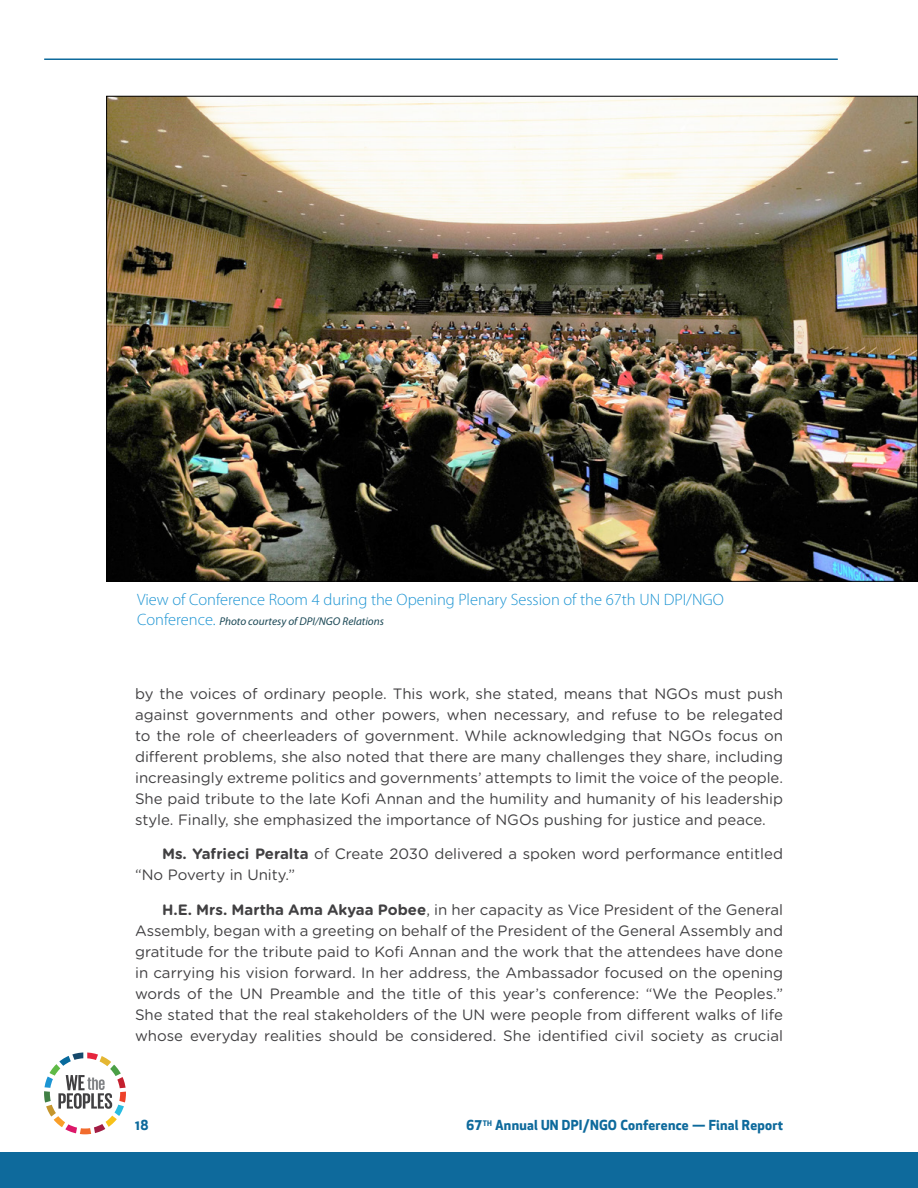
<style>
.page{position:relative;width:918px;height:1188px;background:#fff}
.page>*{position:absolute;margin:0;border:0;box-sizing:border-box;transform-origin:0 0}
.t1{font:300 16.5px "Myriad Pro";color:#1e95d3}
.t2{font:15px/21px "Gotham Rounded";color:#414042}
.t3{font:700 13.5px "Apex New";letter-spacing:.02em;color:#0e6a9c}
.t4{font:italic 11.25px "Myriad Pro";color:#1b4855}
.s1{font-weight:300;font-style:normal;font-size:16.5px;color:#1e95d3}
.s2{font-weight:700}
.s3{font-family:"TT Wellingtons";font-weight:800}
</style>
<div class="page">
<div style="left:0;top:1152px;width:918px;height:36px;background:#0e6a9c"></div>
<svg style="left:44px;top:1052px;width:82px;height:82px"></svg>
<hr style="left:44px;top:58px;width:794px;height:2px;background:#0e6a9c">
<img style="left:108px;top:98px;width:808px;height:482px">
<p class="t1" style="left:137px;top:590px;width:588px">View of Conference Room 4 during the Opening Plenary Session of the 67th UN DPI/NGO</p>
<p class="t4" style="left:137px;top:615px;width:248px"><span class="s1">Conference.</span> Photo courtesy of DPI/NGO Relations</p>
<p class="t2" style="left:135px;top:682px;width:650px">by the voices of ordinary people. This work, she stated, means that NGOs must push against governments and other powers, when necessary, and refuse to be relegated to the role of cheerleaders of government. While acknowledging that NGOs focus on different problems, she also noted that there are many challenges they share, including increasingly extreme politics and governments’ attempts to limit the voice of the people.<br>She paid tribute to the late Kofi Annan and the humility and humanity of his leadership style. Finally, she emphasized the importance of NGOs pushing for justice and peace.</p>
<p class="t2" style="left:135px;top:843px;width:650px;text-indent:27px"><span class="s2">Ms. Yafrieci Peralta</span> of Create 2030 delivered a spoken word performance entitled “No Poverty in Unity.”</p>
<p class="t2" style="left:135px;top:898px;width:650px;text-align:justify;text-indent:27px"><span class="s2">H.E. Mrs. Martha Ama Akyaa Pobee</span>, in her capacity as Vice President of the General Assembly, began with a greeting on behalf of the President of the General Assembly and gratitude for the tribute paid to Kofi Annan and the work that the attendees have done in carrying his vision forward. In her address, the Ambassador focused on the opening words of the UN Preamble and the title of this year’s conference: “We the Peoples.” She stated that the real stakeholders of the UN were people from different walks of life whose everyday realities should be considered. She identified civil society as crucial</p>
<p class="t3" style="left:135px;top:1116px;width:15px">18</p>
<p class="t3" style="left:466px;top:1116px;width:318px">6<span class="s3">7</span><sup>TH</sup> Annual UN DPI/NGO Conference — Final Report</p>
</div>
